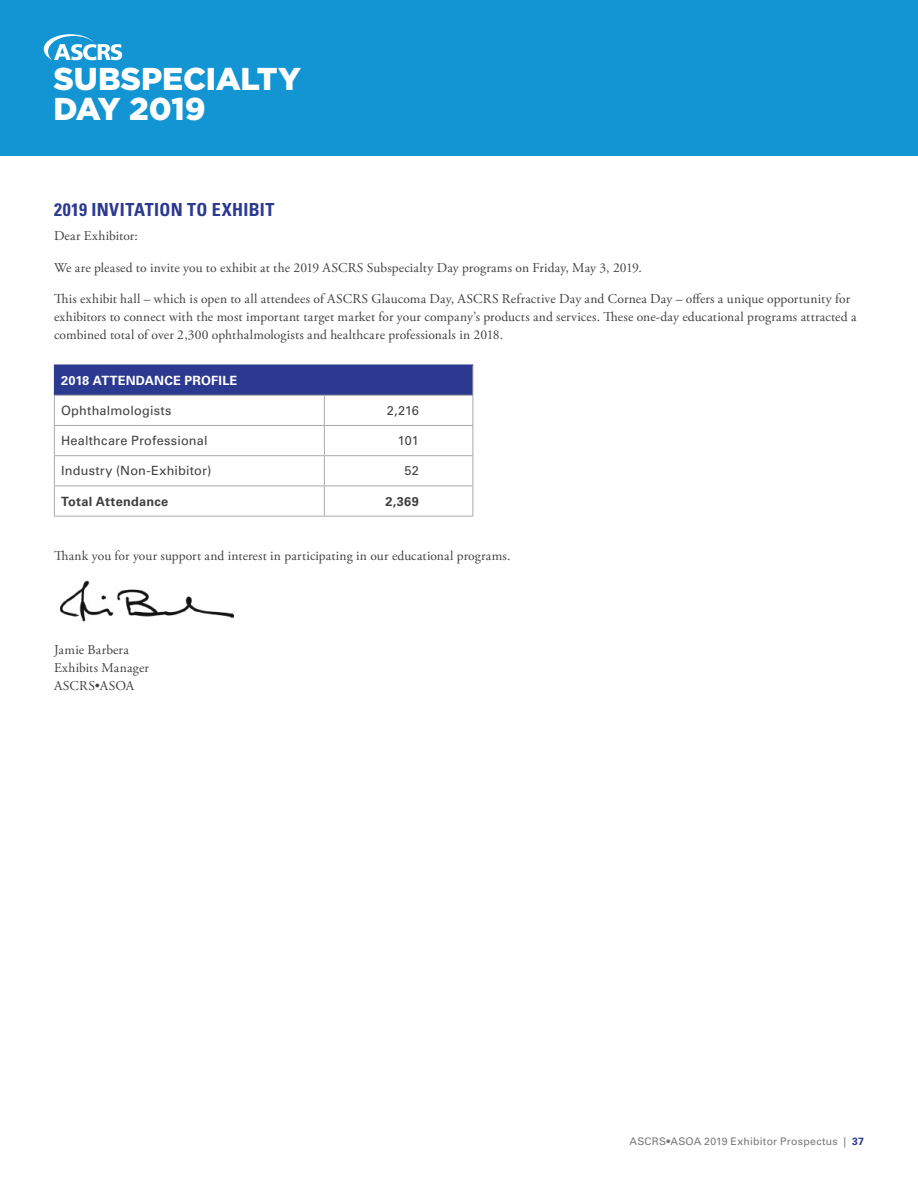
<style>
.page{position:relative;width:918px;height:1188px;background:#fff}
.page>*{position:absolute;margin:0;border:0;box-sizing:border-box;transform-origin:0 0}
.t1{font:900 31.5px/29.8px "Gotham";letter-spacing:-.005em;color:#fff}
.t2{font:700 condensed 18px "Univers LT Std";letter-spacing:.025em;color:#2b3990}
.t3{font:13.5px/18px "Adobe Garamond Pro";letter-spacing:.01em;color:#414042}
.t4{font:12.75px "Univers LT Std";letter-spacing:.015em;color:#414042}
.t5{font:700 12.75px "Univers LT Std";letter-spacing:.015em;color:#fff}
.t6{font:700 12.75px "Univers LT Std";letter-spacing:.02em;color:#414042}
.t7{font:10.5px "Univers LT Std";letter-spacing:.025em;color:#77787b}
.s1{font-weight:700;color:#2b3990}
</style>
<div class="page">
<div style="left:0;top:0;width:918px;height:155px;background:#1395d3"></div>
<hr style="left:0;top:482px;width:1px;height:187px;background:#24407c">
<div style="left:54px;top:365px;width:419px;height:30px;background:#2b3990"></div>
<svg style="left:55px;top:396px;width:417px;height:120px"></svg>
<hr style="left:472px;top:365px;width:1px;height:30px;background:#a7a9ac">
<hr style="left:54px;top:395px;width:270px;height:1px;background:#a7a9ac">
<hr style="left:324px;top:395px;width:149px;height:1px;background:#a7a9ac">
<hr style="left:54px;top:425px;width:270px;height:1px;background:#a7a9ac">
<svg style="left:54px;top:396px;width:1px;height:59px"></svg>
<hr style="left:324px;top:425px;width:149px;height:1px;background:#a7a9ac">
<svg style="left:324px;top:396px;width:1px;height:59px"></svg>
<svg style="left:472px;top:396px;width:1px;height:59px"></svg>
<hr style="left:54px;top:455px;width:270px;height:1px;background:#a7a9ac">
<hr style="left:54px;top:456px;width:1px;height:30px;background:#a7a9ac">
<hr style="left:324px;top:455px;width:149px;height:1px;background:#a7a9ac">
<hr style="left:324px;top:456px;width:1px;height:30px;background:#a7a9ac">
<hr style="left:472px;top:456px;width:1px;height:30px;background:#a7a9ac">
<hr style="left:54px;top:486px;width:270px;height:1px;background:#a7a9ac">
<hr style="left:54px;top:486px;width:1px;height:30px;background:#a7a9ac">
<hr style="left:324px;top:486px;width:149px;height:1px;background:#a7a9ac">
<hr style="left:324px;top:486px;width:1px;height:30px;background:#a7a9ac">
<hr style="left:472px;top:486px;width:1px;height:30px;background:#a7a9ac">
<hr style="left:54px;top:516px;width:270px;height:1px;background:#a7a9ac">
<hr style="left:324px;top:516px;width:149px;height:1px;background:#a7a9ac">
<hr style="left:324px;top:365px;width:149px;height:1px;background:#2b3990">
<img style="left:60px;top:580px;width:174px;height:42px">
<svg style="left:44px;top:34px;width:78px;height:26px"></svg>
<h1 class="t1" style="left:53px;top:64px;width:249px">SUBSPECIALTY<br>DAY 2019</h1>
<h2 class="t2" style="left:54px;top:198px;width:222px">2019 INVITATION TO EXHIBIT</h2>
<p class="t3" style="left:54px;top:227px;width:85px">Dear Exhibitor:</p>
<p class="t3" style="left:54px;top:259px;width:589px">We are pleased to invite you to exhibit at the 2019 ASCRS Subspecialty Day programs on Friday, May 3, 2019.</p>
<p class="t3" style="left:54px;top:290px;width:804px">This exhibit hall – which is open to all attendees of ASCRS Glaucoma Day, ASCRS Refractive Day and Cornea Day – offers a unique opportunity for exhibitors to connect with the most important target market for your company’s products and services. These one-day educational programs attracted a combined total of over 2,300 ophthalmologists and healthcare professionals in 2018.</p>
<p class="t5" style="left:61px;top:373px;width:178px">2018 ATTENDANCE PROFILE</p>
<p class="t4" style="left:61px;top:403px;width:112px">Ophthalmologists</p>
<p class="t4" style="left:387px;top:403px;width:33px">2,216</p>
<p class="t4" style="left:61px;top:433px;width:148px">Healthcare Professional</p>
<p class="t4" style="left:398px;top:433px;width:22px">101</p>
<p class="t4" style="left:61px;top:463px;width:152px">Industry (Non-Exhibitor)</p>
<p class="t4" style="left:405px;top:463px;width:16px">52</p>
<p class="t6" style="left:61px;top:494px;width:109px">Total Attendance</p>
<p class="t6" style="left:386px;top:494px;width:35px">2,369</p>
<p class="t3" style="left:54px;top:547px;width:458px">Thank you for your support and interest in participating in our educational programs.</p>
<p class="t3" style="left:54px;top:641px;width:97px">Jamie Barbera<br>Exhibits Manager<br>ASCRS•ASOA</p>
<p class="t7" style="left:630px;top:1135px;width:236px">ASCRS•ASOA 2019 Exhibitor Prospectus | <span class="s1">37</span></p>
</div>
